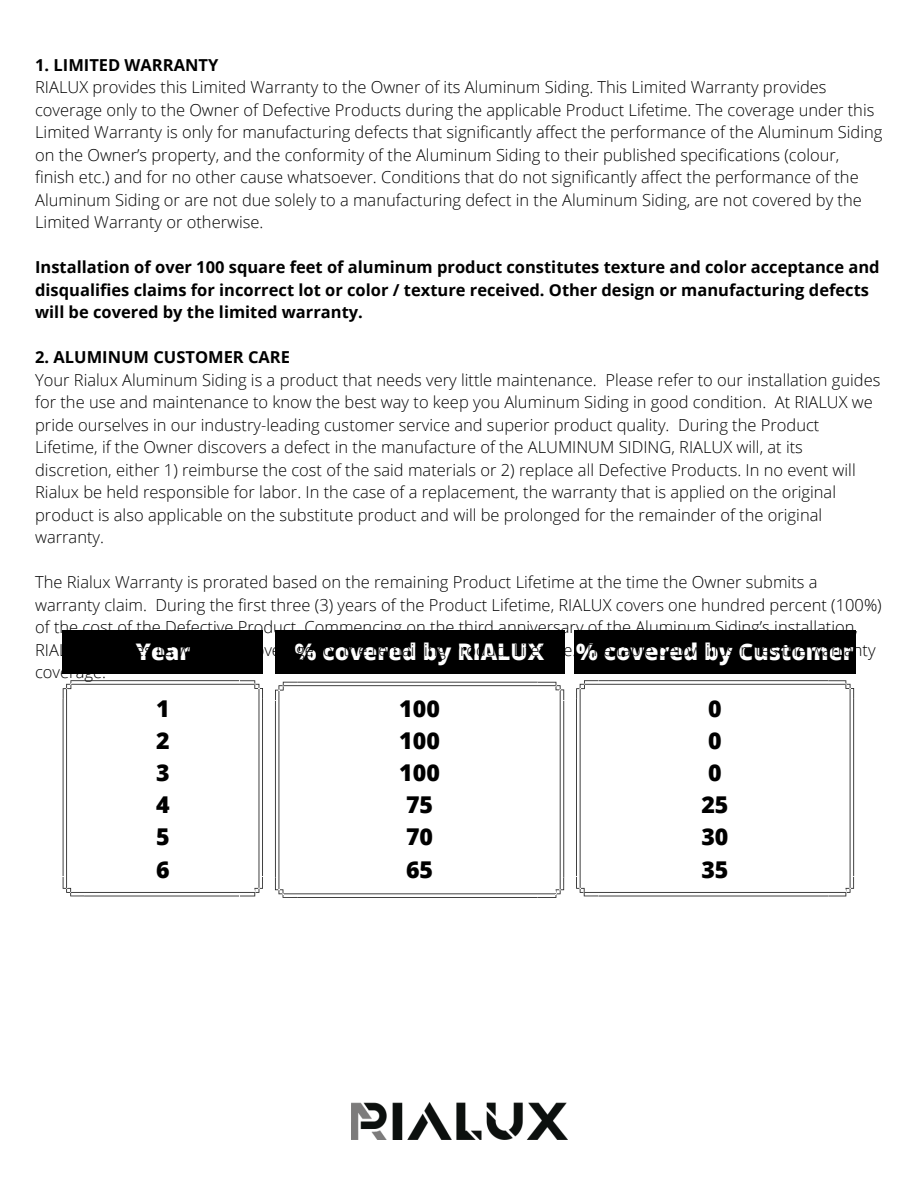
<style>
.page{position:relative;width:918px;height:1188px;background:#fff}
.page>*{position:absolute;margin:0;border:0;box-sizing:border-box;transform-origin:0 0}
.t1{font:800 23.1px "Open Sans";color:#000}
.t2{font:800 22.8px "Open Sans";color:#fff}
.t3{font:300 16.5px/22.5px "Open Sans";color:#000}
.t4{font:700 16.5px/22.5px "Open Sans";color:#000}
</style>
<div class="page">
<img style="left:351px;top:1103px;width:216px;height:37px">
<div style="left:63px;top:630px;width:200px;height:44px;background:#000"></div>
<div style="left:275px;top:630px;width:289px;height:44px;background:#000"></div>
<div style="left:575px;top:630px;width:281px;height:44px;background:#000"></div>
<svg style="left:63px;top:680px;width:200px;height:216px"></svg>
<svg style="left:275px;top:682px;width:289px;height:216px"></svg>
<svg style="left:576px;top:680px;width:278px;height:216px"></svg>
<p class="t4" style="left:35px;top:53px;width:185px">1. LIMITED WARRANTY</p>
<p class="t3" style="left:35px;top:75px;width:849px">RIALUX provides this Limited Warranty to the Owner of its Aluminum Siding. This Limited Warranty provides coverage only to the Owner of Defective Products during the applicable Product Lifetime. The coverage under this Limited Warranty is only for manufacturing defects that significantly affect the performance of the Aluminum Siding on the Owner’s property, and the conformity of the Aluminum Siding to their published specifications (colour, finish etc.) and for no other cause whatsoever. Conditions that do not significantly affect the performance of the Aluminum Siding or are not due solely to a manufacturing defect in the Aluminum Siding, are not covered by the Limited Warranty or otherwise.</p>
<p class="t4" style="left:35px;top:255px;width:846px">Installation of over 100 square feet of aluminum product constitutes texture and color acceptance and disqualifies claims for incorrect lot or color / texture received. Other design or manufacturing defects will be covered by the limited warranty.</p>
<p class="t4" style="left:35px;top:345px;width:256px">2. ALUMINUM CUSTOMER CARE</p>
<p class="t3" style="left:35px;top:368px;width:847px">Your Rialux Aluminum Siding is a product that needs very little maintenance. Please refer to our installation guides for the use and maintenance to know the best way to keep you Aluminum Siding in good condition. At RIALUX we pride ourselves in our industry-leading customer service and superior product quality. During the Product Lifetime, if the Owner discovers a defect in the manufacture of the ALUMINUM SIDING, RIALUX will, at its discretion, either 1) reimburse the cost of the said materials or 2) replace all Defective Products. In no event will Rialux be held responsible for labor. In the case of a replacement, the warranty that is applied on the original product is also applicable on the substitute product and will be prolonged for the remainder of the original warranty.</p>
<p class="t3" style="left:35px;top:570px;width:848px">The Rialux Warranty is prorated based on the remaining Product Lifetime at the time the Owner submits a warranty claim. During the first three (3) years of the Product Lifetime, RIALUX covers one hundred percent (100%) of the cost of the Defective Product. Commencing on the third anniversary of the Aluminum Siding’s installation, RIALUX reduces its warranty coverage for the remaining Product Lifetime. The table below illustrates the warranty coverage:</p>
<p class="t2" style="left:136px;top:636px;width:56px">Year</p>
<p class="t2" style="left:295px;top:636px;width:251px">% covered by RIALUX</p>
<p class="t2" style="left:576px;top:636px;width:279px">% covered by Customer</p>
<p class="t1" style="left:156px;top:692px;width:15px">1</p>
<p class="t1" style="left:156px;top:724px;width:15px">2</p>
<p class="t1" style="left:156px;top:756px;width:15px">3</p>
<p class="t1" style="left:156px;top:788px;width:15px">4</p>
<p class="t1" style="left:156px;top:821px;width:15px">5</p>
<p class="t1" style="left:156px;top:853px;width:15px">6</p>
<p class="t1" style="left:399px;top:692px;width:42px">100</p>
<p class="t1" style="left:399px;top:724px;width:42px">100</p>
<p class="t1" style="left:399px;top:756px;width:42px">100</p>
<p class="t1" style="left:406px;top:788px;width:29px">75</p>
<p class="t1" style="left:406px;top:821px;width:29px">70</p>
<p class="t1" style="left:406px;top:853px;width:29px">65</p>
<p class="t1" style="left:708px;top:692px;width:15px">0</p>
<p class="t1" style="left:708px;top:724px;width:15px">0</p>
<p class="t1" style="left:708px;top:756px;width:15px">0</p>
<p class="t1" style="left:701px;top:788px;width:29px">25</p>
<p class="t1" style="left:701px;top:821px;width:29px">30</p>
<p class="t1" style="left:701px;top:853px;width:29px">35</p>
</div>
